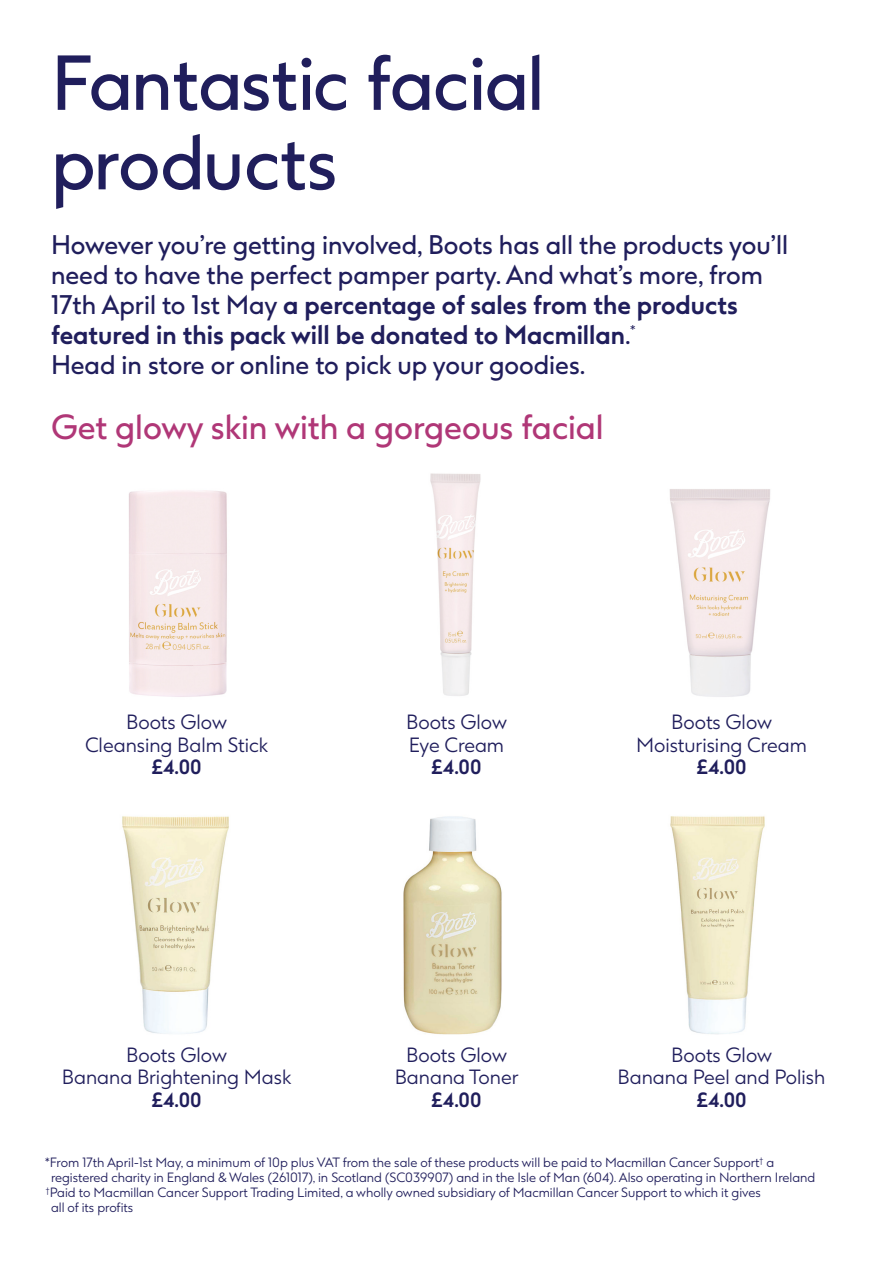
<style>
.page{position:relative;width:893px;height:1263px;background:#fff}
.page>*{position:absolute;margin:0;border:0;box-sizing:border-box;transform-origin:0 0}
.F___Headline{font:73.5px/79.5px "Boots Sharp";letter-spacing:-.015em;color:#201e5c}
.t1{font:33px "Boots Sharp";color:#b03777}
.t2{font:25.5px/30px "Boots Sharp";color:#201e5c}
.t3{font:300 19.5px/22.5px "Boots Sharp";color:#201e5c;text-align:center}
.t4{font:300 12.75px/15px "Boots Sharp";color:#201e5c}
.s1{font-weight:700}
</style>
<div class="page">
<img style="left:129px;top:490px;width:98px;height:207px">
<img style="left:122px;top:816px;width:107px;height:218px">
<img style="left:403px;top:816px;width:99px;height:219px">
<img style="left:670px;top:816px;width:95px;height:218px">
<img style="left:430px;top:473px;width:51px;height:223px">
<img style="left:669px;top:489px;width:101px;height:208px">
<p class="F___Headline" style="left:51px;top:43px;width:495px">Fantastic facial products</p>
<p class="t2" style="left:51px;top:230px;width:738px">However you’re getting involved, Boots has all the products you’ll need to have the perfect pamper party. And what’s more, from 17th April to 1st May <span class="s1">a percentage of sales from the products featured in this pack will be donated to Macmillan</span>.<sup>*<br></sup>Head in store or online to pick up your goodies.</p>
<p class="t1" style="left:51px;top:406px;width:554px">Get glowy skin with a gorgeous facial</p>
<p class="t3" style="left:85px;top:711px;width:184px">Boots Glow<br>Cleansing Balm Stick <span class="s1">£4.00</span></p>
<p class="t3" style="left:406px;top:711px;width:102px">Boots Glow<br>Eye Cream <span class="s1">£4.00</span></p>
<p class="t3" style="left:636px;top:711px;width:172px">Boots Glow<br>Moisturising Cream <span class="s1">£4.00</span></p>
<p class="t3" style="left:62px;top:1043px;width:231px">Boots Glow<br>Banana Brightening Mask <span class="s1">£4.00</span></p>
<p class="t3" style="left:395px;top:1043px;width:125px">Boots Glow<br>Banana Toner <span class="s1">£4.00</span></p>
<p class="t3" style="left:618px;top:1043px;width:209px">Boots Glow<br>Banana Peel and Polish <span class="s1">£4.00</span></p>
<p class="t4" style="left:51px;top:1155px;width:766px;text-indent:-6px">*From 17th April-1st May, a minimum of 10p plus VAT from the sale of these products will be paid to Macmillan Cancer Support<sup>†</sup> a registered charity in England &amp; Wales (261017), in Scotland (SC039907) and in the Isle of Man (604). Also operating in Northern Ireland</p>
<p class="t4" style="left:51px;top:1185px;width:711px;text-indent:-5px"><sup>†</sup>Paid to Macmillan Cancer Support Trading Limited, a wholly owned subsidiary of Macmillan Cancer Support to which it gives all of its profits</p>
</div>
